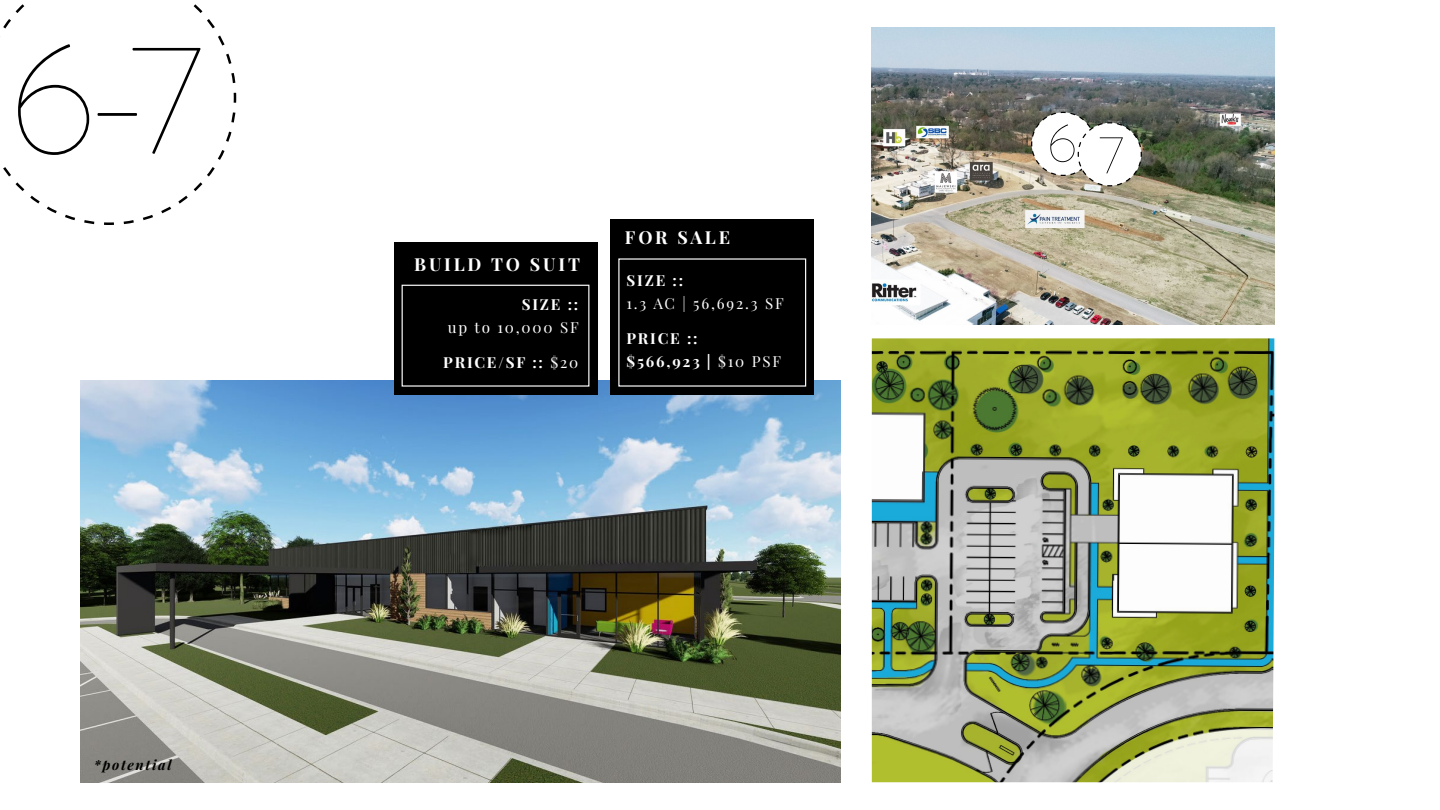
<style>
.page{position:relative;width:1440px;height:810px;background:#fff}
.page>*{position:absolute;margin:0;border:0;box-sizing:border-box;transform-origin:0 0}
.t1{font:100 154.75px "Brandon Grotesque";color:#000}
.t2{font:100 52.75px "Brandon Grotesque";color:#000}
.t3{font:700 17.88px "Playfair Display";letter-spacing:.16em;color:#fff}
.t4{font:700 15.12px/22.9px "Playfair Display";letter-spacing:.12em;color:#fff}
.t5{font:15.12px "Playfair Display";letter-spacing:.12em;color:#fff}
.t6{font:italic 700 13.75px "Playfair Display";letter-spacing:.12em;color:#000}
.s1{font-weight:400}
</style>
<div class="page">
<img style="left:81px;top:381px;width:759px;height:401px">
<svg style="left:3px;top:4px;width:234px;height:221px"></svg>
<img style="left:872px;top:28px;width:402px;height:296px">
<svg style="left:1030px;top:111px;width:113px;height:76px"></svg>
<div style="left:394px;top:242px;width:203px;height:152px;background:#000"></div>
<div style="left:402px;top:285px;width:187px;height:102px;border:1px solid #fff"></div>
<div style="left:611px;top:219px;width:203px;height:175px;background:#000"></div>
<img style="left:872px;top:338px;width:402px;height:444px">
<h1 class="t1" style="left:8px;top:-5px;width:196px">6-7</h1>
<p class="t6" style="left:94px;top:755px;width:79px">*potential</p>
<p class="t3" style="left:414px;top:253px;width:167px">BUILD TO SUIT</p>
<p class="t4" style="left:522px;top:293px;width:58px">SIZE ::</p>
<p class="t5" style="left:448px;top:318px;width:132px">up to 10,000 SF</p>
<p class="t4" style="left:443px;top:351px;width:137px">PRICE/SF :: <span class="s1">$20</span></p>
<p class="t3" style="left:625px;top:226px;width:107px">FOR SALE</p>
<p class="t4" style="left:626px;top:269px;width:58px">SIZE ::</p>
<p class="t5" style="left:626px;top:294px;width:159px">1.3 AC | 56,692.3 SF</p>
<p class="t4" style="left:626px;top:327px;width:156px">PRICE ::<br>$566,923 | <span class="s1">$10 PSF</span></p>
<h2 class="t2" style="left:1047px;top:113px;width:78px">6 7</h2>
</div>
